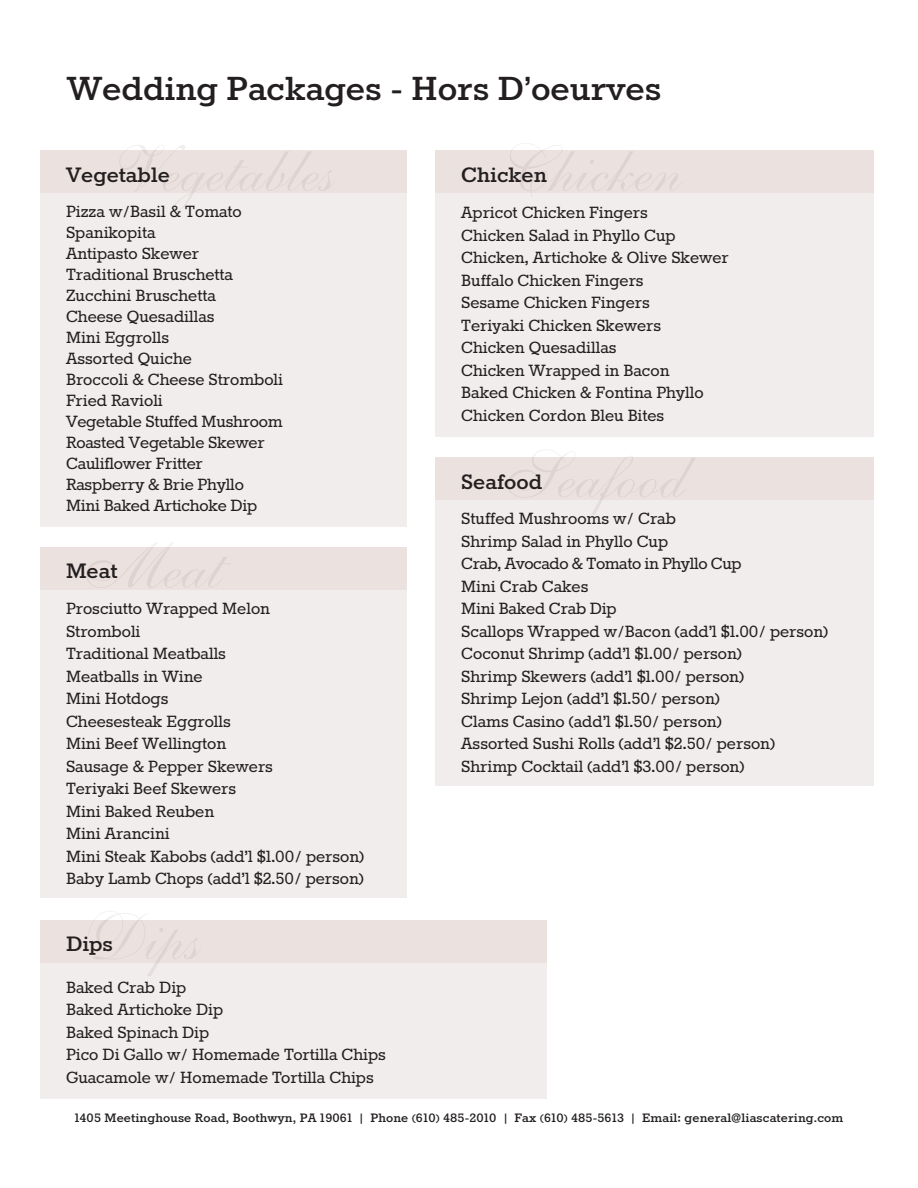
<style>
.page{position:relative;width:918px;height:1188px;background:#fff}
.page>*{position:absolute;margin:0;border:0;box-sizing:border-box;transform-origin:0 0}
.t1{font:700 39px "Rokkitt";color:#231f20}
.t2{font:700 24.45px "Rokkitt";color:#231f20}
.t3{font:19.5px/22.5px "Rokkitt";color:#231f20}
.t4{font:700 14.25px "Rokkitt";letter-spacing:.01em;color:#231f20}
</style>
<div class="page">
<div style="left:40px;top:963px;width:507px;height:136px;background:#f1edec"></div>
<div style="left:40px;top:920px;width:507px;height:43px;background:#ebe1df"></div>
<div style="left:40px;top:193px;width:367px;height:334px;background:#f1edec"></div>
<div style="left:40px;top:590px;width:367px;height:308px;background:#f1edec"></div>
<div style="left:435px;top:193px;width:439px;height:244px;background:#f1edec"></div>
<div style="left:435px;top:500px;width:439px;height:286px;background:#f1edec"></div>
<div style="left:40px;top:150px;width:367px;height:43px;background:#ebe1df"></div>
<div style="left:40px;top:547px;width:367px;height:43px;background:#ebe1df"></div>
<div style="left:435px;top:150px;width:439px;height:43px;background:#ebe1df"></div>
<div style="left:435px;top:457px;width:439px;height:43px;background:#ebe1df"></div>
<h1 class="t1" style="left:67px;top:69px;width:596px">Wedding Packages - Hors D’oeurves</h1>
<p class="t2" style="left:66px;top:163px;width:105px">Vegetable</p>
<p class="t3" style="left:66px;top:202px;width:219px;line-height:21px">Pizza w/Basil &amp; Tomato<br>Spanikopita<br>Antipasto Skewer<br>Traditional Bruschetta<br>Zucchini Bruschetta<br>Cheese Quesadillas<br>Mini Eggrolls<br>Assorted Quiche<br>Broccoli &amp; Cheese Stromboli<br>Fried Ravioli<br>Vegetable Stuffed Mushroom<br>Roasted Vegetable Skewer<br>Cauliflower Fritter<br>Raspberry &amp; Brie Phyllo<br>Mini Baked Artichoke Dip</p>
<p class="t2" style="left:66px;top:558px;width:53px">Meat</p>
<p class="t3" style="left:66px;top:598px;width:300px">Prosciutto Wrapped Melon<br>Stromboli<br>Traditional Meatballs<br>Meatballs in Wine<br>Mini Hotdogs<br>Cheesesteak Eggrolls<br>Mini Beef Wellington<br>Sausage &amp; Pepper Skewers<br>Teriyaki Beef Skewers<br>Mini Baked Reuben<br>Mini Arancini<br>Mini Steak Kabobs (add’l $1.00/ person)<br>Baby Lamb Chops (add’l $2.50/ person)</p>
<p class="t2" style="left:66px;top:931px;width:48px">Dips</p>
<p class="t3" style="left:66px;top:977px;width:321px">Baked Crab Dip<br>Baked Artichoke Dip<br>Baked Spinach Dip<br>Pico Di Gallo w/ Homemade Tortilla Chips<br>Guacamole w/ Homemade Tortilla Chips</p>
<p class="t2" style="left:461px;top:163px;width:87px">Chicken</p>
<p class="t3" style="left:461px;top:202px;width:269px">Apricot Chicken Fingers<br>Chicken Salad in Phyllo Cup<br>Chicken, Artichoke &amp; Olive Skewer<br>Buffalo Chicken Fingers<br>Sesame Chicken Fingers<br>Teriyaki Chicken Skewers<br>Chicken Quesadillas<br>Chicken Wrapped in Bacon<br>Baked Chicken &amp; Fontina Phyllo<br>Chicken Cordon Bleu Bites</p>
<p class="t2" style="left:461px;top:469px;width:82px">Seafood</p>
<p class="t3" style="left:461px;top:508px;width:369px">Stuffed Mushrooms w/ Crab<br>Shrimp Salad in Phyllo Cup<br>Crab, Avocado &amp; Tomato in Phyllo Cup<br>Mini Crab Cakes<br>Mini Baked Crab Dip<br>Scallops Wrapped w/Bacon (add’l $1.00/ person)<br>Coconut Shrimp (add’l $1.00/ person)<br>Shrimp Skewers (add’l $1.00/ person)<br>Shrimp Lejon (add’l $1.50/ person)<br>Clams Casino (add’l $1.50/ person)<br>Assorted Sushi Rolls (add’l $2.50/ person)<br>Shrimp Cocktail (add’l $3.00/ person)</p>
<p class="t4" style="left:74px;top:1111px;width:770px">1405 Meetinghouse Road, Boothwyn, PA 19061 | Phone (610) 485-2010 | Fax (610) 485-5613 | Email: general@liascatering.com</p>
</div>
